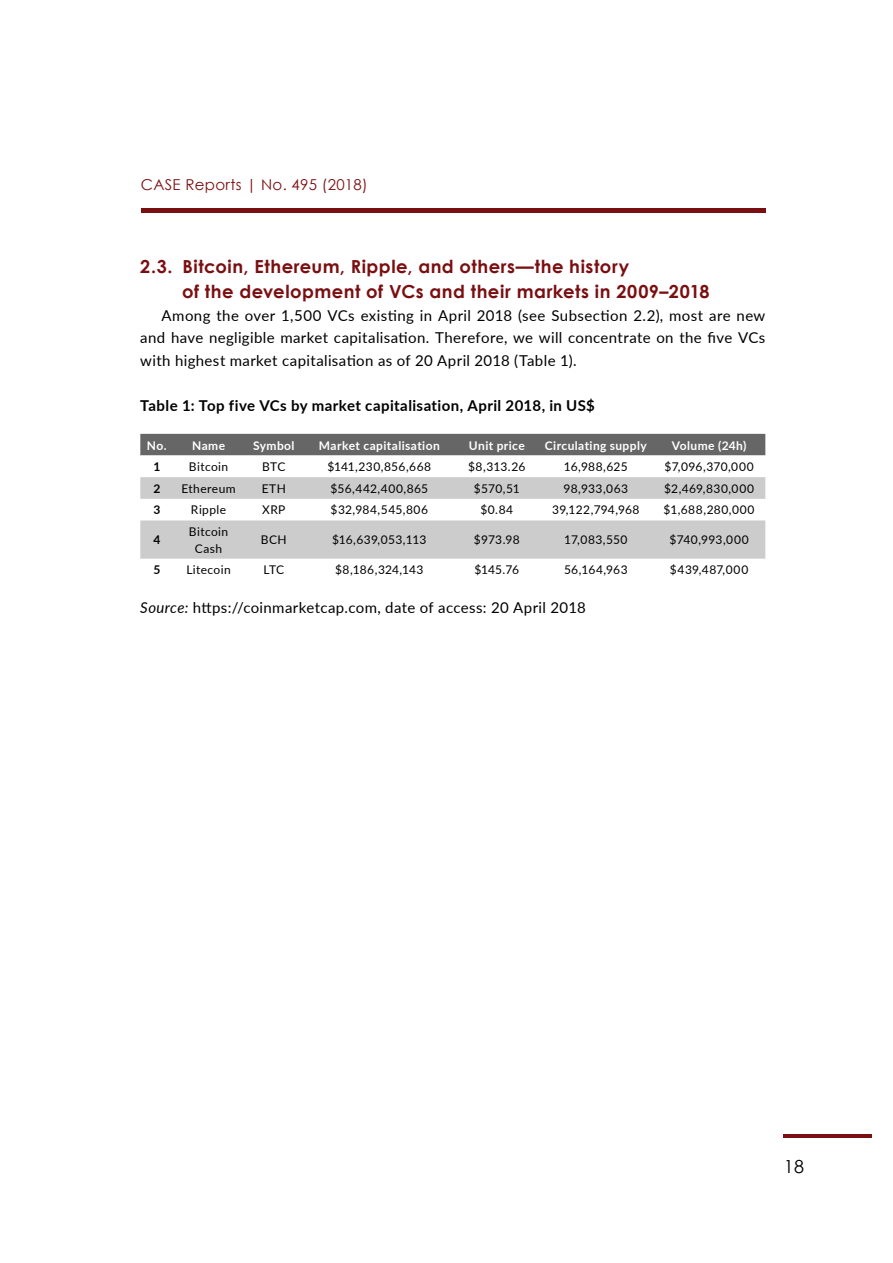
<style>
.page{position:relative;width:893px;height:1263px;background:#fff}
.page>*{position:absolute;margin:0;border:0;box-sizing:border-box;transform-origin:0 0}
.srodtytuly{font:700 18px/25.5px "Century Gothic";letter-spacing:.025em;color:#7a0f12}
.t1{font:18px "Century Gothic";color:#000}
.tekst_glowny{font:15px/22.5px "Lato";letter-spacing:.025em;color:#000;text-align:justify}
.podpis_tabela{font:15px "Lato";letter-spacing:.025em;color:#000}
.podpis_tabela-2{font:700 15px "Lato";letter-spacing:.025em;color:#000}
.t2{font:15px "Century Gothic";letter-spacing:.02em;color:#7a0f12}
.tabela_-_pozostale_k{font:12px/16.5px "Lato";letter-spacing:.03em;color:#000;text-align:center}
.tabela_-_glowna_kolu{font:700 12px "Lato";letter-spacing:.035em;color:#fff}
.tabela_-_glowna_kolu-2{font:700 12px "Lato";color:#000}
.s1{font-style:italic}
</style>
<div class="page">
<div style="left:141px;top:208px;width:625px;height:5px;background:#7a0f12"></div>
<hr style="left:784px;top:1134px;width:88px;height:4px;background:#7a0f12">
<div style="left:140px;top:434px;width:625px;height:21px;background:#666"></div>
<svg style="left:140px;top:455px;width:625px;height:1px"></svg>
<svg style="left:140px;top:477px;width:625px;height:82px;fill:#ccc"></svg>
<p class="t2" style="left:141px;top:174px;width:228px">CASE Reports | No. 495 (2018)</p>
<p class="srodtytuly" style="left:182px;top:253px;width:529px;text-indent:-42px">2.3. Bitcoin, Ethereum, Ripple, and others—the history<br>of the development of VCs and their markets in 2009–2018</p>
<p class="tekst_glowny" style="left:140px;top:304px;width:627px;text-indent:21px">Among the over 1,500 VCs existing in April 2018 (see Subsection 2.2), most are new and have negligible market capitalisation. Therefore, we will concentrate on the five VCs with highest market capitalisation as of 20 April 2018 (Table 1).</p>
<p class="podpis_tabela-2" style="left:140px;top:394px;width:456px">Table 1: Top five VCs by market capitalisation, April 2018, in US$</p>
<p class="tabela_-_glowna_kolu" style="left:147px;top:436px;width:20px">No.</p>
<p class="tabela_-_glowna_kolu" style="left:192px;top:436px;width:35px">Name</p>
<p class="tabela_-_glowna_kolu" style="left:253px;top:436px;width:43px">Symbol</p>
<p class="tabela_-_glowna_kolu" style="left:319px;top:436px;width:122px">Market capitalisation</p>
<p class="tabela_-_glowna_kolu" style="left:469px;top:436px;width:57px">Unit price</p>
<p class="tabela_-_glowna_kolu" style="left:545px;top:436px;width:103px">Circulating supply</p>
<p class="tabela_-_glowna_kolu" style="left:672px;top:436px;width:76px">Volume (24h)</p>
<p class="tabela_-_glowna_kolu-2" style="left:153px;top:458px;width:8px">1</p>
<p class="tabela_-_pozostale_k" style="left:189px;top:458px;width:41px">Bitcoin</p>
<p class="tabela_-_pozostale_k" style="left:262px;top:458px;width:25px">BTC</p>
<p class="tabela_-_pozostale_k" style="left:328px;top:458px;width:105px">$141,230,856,668</p>
<p class="tabela_-_pozostale_k" style="left:468px;top:458px;width:59px">$8,313.26</p>
<p class="tabela_-_pozostale_k" style="left:564px;top:458px;width:66px">16,988,625</p>
<p class="tabela_-_pozostale_k" style="left:664px;top:458px;width:91px">$7,096,370,000</p>
<p class="tabela_-_glowna_kolu-2" style="left:153px;top:480px;width:8px">2</p>
<p class="tabela_-_pozostale_k" style="left:181px;top:480px;width:56px">Ethereum</p>
<p class="tabela_-_pozostale_k" style="left:262px;top:480px;width:26px">ETH</p>
<p class="tabela_-_pozostale_k" style="left:330px;top:480px;width:99px">$56,442,400,865</p>
<p class="tabela_-_pozostale_k" style="left:474px;top:480px;width:47px">$570,51</p>
<p class="tabela_-_pozostale_k" style="left:564px;top:480px;width:66px">98,933,063</p>
<p class="tabela_-_pozostale_k" style="left:664px;top:480px;width:91px">$2,469,830,000</p>
<p class="tabela_-_glowna_kolu-2" style="left:153px;top:501px;width:8px">3</p>
<p class="tabela_-_pozostale_k" style="left:191px;top:501px;width:37px">Ripple</p>
<p class="tabela_-_pozostale_k" style="left:262px;top:501px;width:25px">XRP</p>
<p class="tabela_-_pozostale_k" style="left:331px;top:501px;width:99px">$32,984,545,806</p>
<p class="tabela_-_pozostale_k" style="left:480px;top:501px;width:34px">$0.84</p>
<p class="tabela_-_pozostale_k" style="left:552px;top:501px;width:89px">39,122,794,968</p>
<p class="tabela_-_pozostale_k" style="left:664px;top:501px;width:92px">$1,688,280,000</p>
<p class="tabela_-_glowna_kolu-2" style="left:153px;top:531px;width:8px">4</p>
<p class="tabela_-_pozostale_k" style="left:189px;top:523px;width:41px">Bitcoin<br>Cash</p>
<p class="tabela_-_pozostale_k" style="left:261px;top:531px;width:27px">BCH</p>
<p class="tabela_-_pozostale_k" style="left:332px;top:531px;width:96px">$16,639,053,113</p>
<p class="tabela_-_pozostale_k" style="left:474px;top:531px;width:47px">$973.98</p>
<p class="tabela_-_pozostale_k" style="left:564px;top:531px;width:65px">17,083,550</p>
<p class="tabela_-_pozostale_k" style="left:669px;top:531px;width:81px">$740,993,000</p>
<p class="tabela_-_glowna_kolu-2" style="left:153px;top:561px;width:8px">5</p>
<p class="tabela_-_pozostale_k" style="left:186px;top:561px;width:46px">Litecoin</p>
<p class="tabela_-_pozostale_k" style="left:263px;top:561px;width:22px">LTC</p>
<p class="tabela_-_pozostale_k" style="left:335px;top:561px;width:90px">$8,186,324,143</p>
<p class="tabela_-_pozostale_k" style="left:475px;top:561px;width:46px">$145.76</p>
<p class="tabela_-_pozostale_k" style="left:564px;top:561px;width:65px">56,164,963</p>
<p class="tabela_-_pozostale_k" style="left:670px;top:561px;width:80px">$439,487,000</p>
<p class="podpis_tabela" style="left:140px;top:597px;width:447px"><span class="s1">Source:</span> https://coinmarketcap.com, date of access: 20 April 2018</p>
<h1 class="t1" style="left:784px;top:1154px;width:22px">18</h1>
</div>
